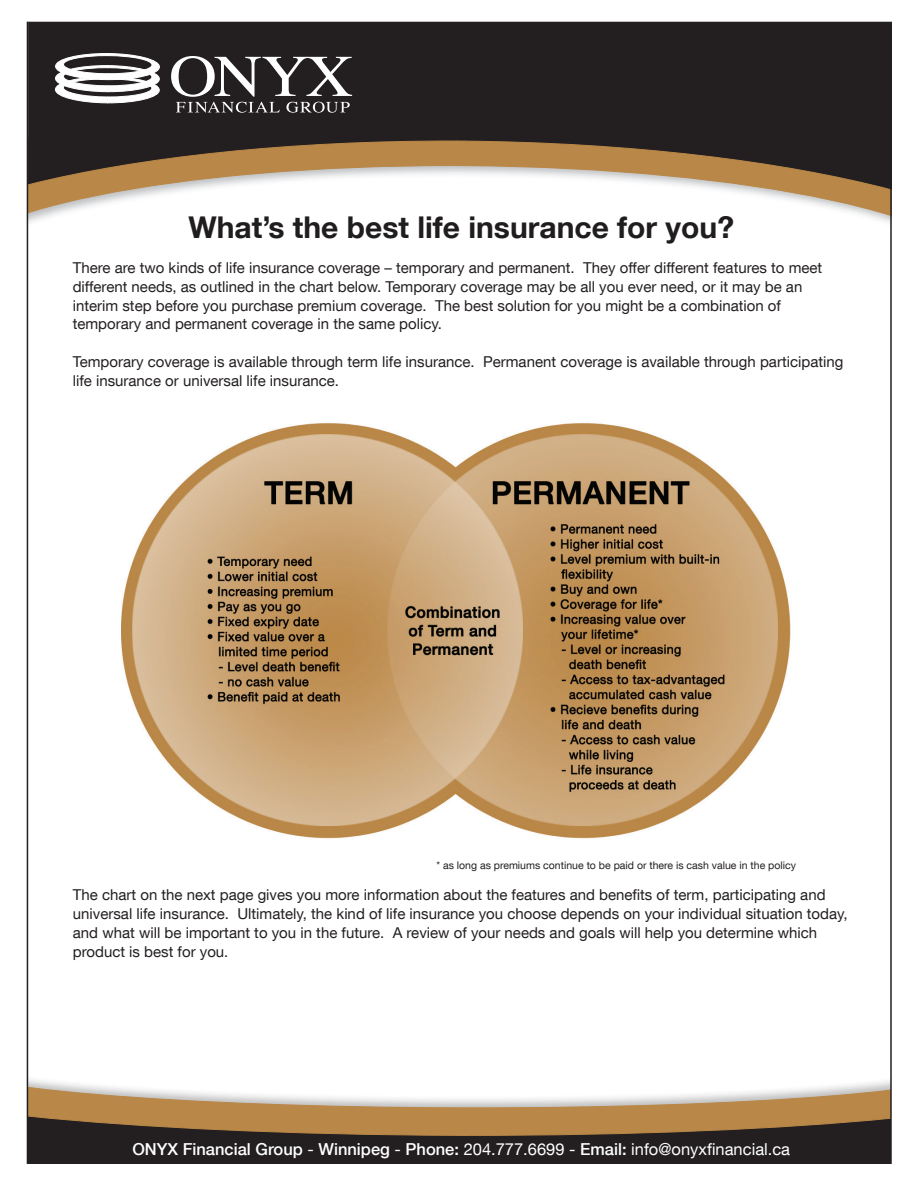
<style>
.page{position:relative;width:918px;height:1188px;background:#fff}
.page>*{position:absolute;margin:0;border:0;box-sizing:border-box;transform-origin:0 0}
.t1{font:700 30px "Helvetica Neue LT Com";color:#201d1e}
.t2{font:500 16.5px "Helvetica Neue LT Com";color:#fff}
.t3{font:15px/18.8px "Helvetica Neue LT Com";color:#231f20}
.t4{font:10.5px "Helvetica Neue LT Com";color:#231f20}
.s1{font-weight:400}
</style>
<div class="page">
<div style="left:28px;top:1139px;width:862px;height:25px;background:#231f20"></div>
<div style="left:0;top:1000px;width:918px;height:139px;background:#231f20"></div>
<svg style="left:28px;top:1075px;width:862px;height:61px"></svg>
<div style="left:28px;top:22px;width:862px;height:115px;background:#231f20"></div>
<hr style="left:28px;top:137px;width:862px;height:3px;background:#231f20">
<svg style="left:28px;top:140px;width:862px;height:142px"></svg>
<svg style="left:55px;top:53px;width:105px;height:51px"></svg>
<svg style="left:171px;top:56px;width:181px;height:57px"></svg>
<div style="left:0;top:862px;width:27px;height:298px;background:#fff"></div>
<div style="left:28px;top:971px;width:864px;height:104px;background:#fff"></div>
<div style="left:892px;top:900px;width:26px;height:264px;background:#fff"></div>
<hr style="left:27px;top:22px;width:1px;height:1142px;background:#231f20">
<hr style="left:890px;top:22px;width:2px;height:1142px;background:#231f20">
<img style="left:122px;top:423px;width:669px;height:416px">
<h1 class="t1" style="left:188px;top:208px;width:547px">What’s the best life insurance for you?</h1>
<p class="t3" style="left:73px;top:258px;width:751px">There are two kinds of life insurance coverage – temporary and permanent. They offer different features to meet different needs, as outlined in the chart below. Temporary coverage may be all you ever need, or it may be an interim step before you purchase premium coverage. The best solution for you might be a combination of temporary and permanent coverage in the same policy.</p>
<p class="t3" style="left:73px;top:352px;width:772px">Temporary coverage is available through term life insurance. Permanent coverage is available through participating life insurance or universal life insurance.</p>
<p class="t4" style="left:436px;top:859px;width:361px">* as long as premiums continue to be paid or there is cash value in the policy</p>
<p class="t3" style="left:73px;top:885px;width:776px">The chart on the next page gives you more information about the features and benefits of term, participating and universal life insurance. Ultimately, the kind of life insurance you choose depends on your individual situation today, and what will be important to you in the future. A review of your needs and goals will help you determine which product is best for you.</p>
<p class="t2" style="left:132px;top:1139px;width:659px">ONYX Financial Group <span class="s1">-</span> Winnipeg <span class="s1">-</span> Phone: <span class="s1">204.777.6699 -</span> Email: <span class="s1">info@onyxfinancial.ca</span></p>
</div>
